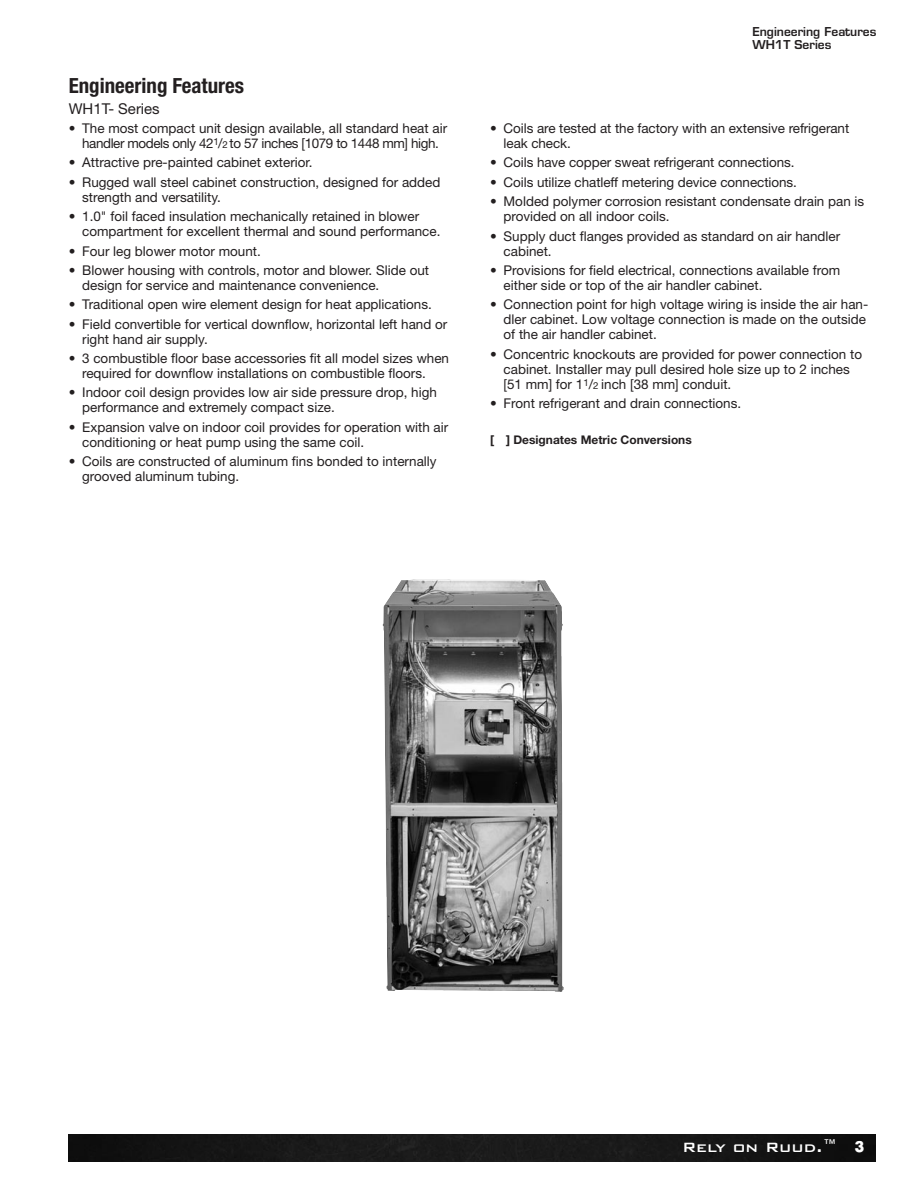
<style>
.page{position:relative;width:918px;height:1188px;background:#fff}
.page>*{position:absolute;margin:0;border:0;box-sizing:border-box;transform-origin:0 0}
.t1{font:700 condensed 20.85px "Helvetica Neue";color:#231f20}
.t2{font:500 18px "Bank Gothic BT";color:#fff}
.t3{font:15px "Helvetica Neue";color:#231f20}
.t4{font:15px "A Loveof Thunder";color:#fff}
.t5{font:13.5px/15px "Helvetica Neue";color:#231f20}
.t6{font:600 12px "Eurostile";color:#231f20}
.t7{font:700 12px "Helvetica Neue";color:#231f20}
.s1{font-size:9.75px}
</style>
<div class="page">
<img style="left:69px;top:1134px;width:807px;height:27px">
<img style="left:382px;top:592px;width:182px;height:400px">
<p class="t1" style="left:69px;top:78px;width:177px">Engineering Features</p>
<p class="t3" style="left:69px;top:103px;width:93px">WH1T- Series</p>
<p class="t5" style="left:69px;top:122px;width:380px;text-align:center">• The most compact unit design available, all standard heat air handler models only 42<sup>1</sup>/<span class="s1">2</span> to 57 inches [1079 to 1448 mm] high.</p>
<p class="t5" style="left:69px;top:156px;width:245px">• Attractive pre-painted cabinet exterior.</p>
<p class="t5" style="left:82px;top:176px;width:360px;text-indent:-13px">• Rugged wall steel cabinet construction, designed for added strength and versatility.</p>
<p class="t5" style="left:82px;top:210px;width:360px;text-indent:-13px">• 1.0" foil faced insulation mechanically retained in blower compartment for excellent thermal and sound performance.</p>
<p class="t5" style="left:69px;top:245px;width:194px">• Four leg blower motor mount.</p>
<p class="t5" style="left:82px;top:264px;width:348px;text-indent:-13px">• Blower housing with controls, motor and blower. Slide out design for service and maintenance convenience.</p>
<p class="t5" style="left:69px;top:298px;width:365px">• Traditional open wire element design for heat applications.</p>
<p class="t5" style="left:82px;top:318px;width:367px;text-indent:-13px">• Field convertible for vertical downflow, horizontal left hand or right hand air supply.</p>
<p class="t5" style="left:82px;top:352px;width:368px;text-indent:-13px">• 3 combustible floor base accessories fit all model sizes when required for downflow installations on combustible floors.</p>
<p class="t5" style="left:82px;top:386px;width:356px;text-indent:-13px">• Indoor coil design provides low air side pressure drop, high performance and extremely compact size.</p>
<p class="t5" style="left:82px;top:421px;width:368px;text-indent:-13px">• Expansion valve on indoor coil provides for operation with air conditioning or heat pump using the same coil.</p>
<p class="t5" style="left:82px;top:455px;width:356px;text-indent:-13px">• Coils are constructed of aluminum fins bonded to internally grooved aluminum tubing.</p>
<p class="t6" style="left:752px;top:27px;width:125px">Engineering Features</p>
<p class="t6" style="left:752px;top:40px;width:80px">WH1T Series</p>
<p class="t5" style="left:504px;top:122px;width:347px;text-indent:-13px">• Coils are tested at the factory with an extensive refrigerant leak check.</p>
<p class="t5" style="left:490px;top:156px;width:306px">• Coils have copper sweat refrigerant connections.</p>
<p class="t5" style="left:490px;top:176px;width:308px">• Coils utilize chatleff metering device connections.</p>
<p class="t5" style="left:504px;top:195px;width:362px;text-indent:-13px">• Molded polymer corrosion resistant condensate drain pan is provided on all indoor coils.</p>
<p class="t5" style="left:504px;top:230px;width:338px;text-indent:-13px">• Supply duct flanges provided as standard on air handler cabinet.</p>
<p class="t5" style="left:504px;top:264px;width:338px;text-indent:-13px">• Provisions for field electrical, connections available from either side or top of the air handler cabinet.</p>
<p class="t5" style="left:504px;top:298px;width:366px;text-indent:-13px">• Connection point for high voltage wiring is inside the air han&shy;dler cabinet. Low voltage connection is made on the outside of the air handler cabinet.</p>
<p class="t5" style="left:504px;top:348px;width:360px;text-indent:-13px">• Concentric knockouts are provided for power connection to cabinet. Installer may pull desired hole size up to 2 inches [51 mm] for 1<sup>1</sup>/<span class="s1">2</span> inch [38 mm] conduit.</p>
<p class="t5" style="left:490px;top:397px;width:253px">• Front refrigerant and drain connections.</p>
<p class="t7" style="left:490px;top:435px;width:203px">[ ] Designates Metric Conversions</p>
<p class="t2" style="left:682px;top:1135px;width:157px">Rely on Ruud.™</p>
<p class="t4" style="left:855px;top:1137px;width:11px">3</p>
</div>
